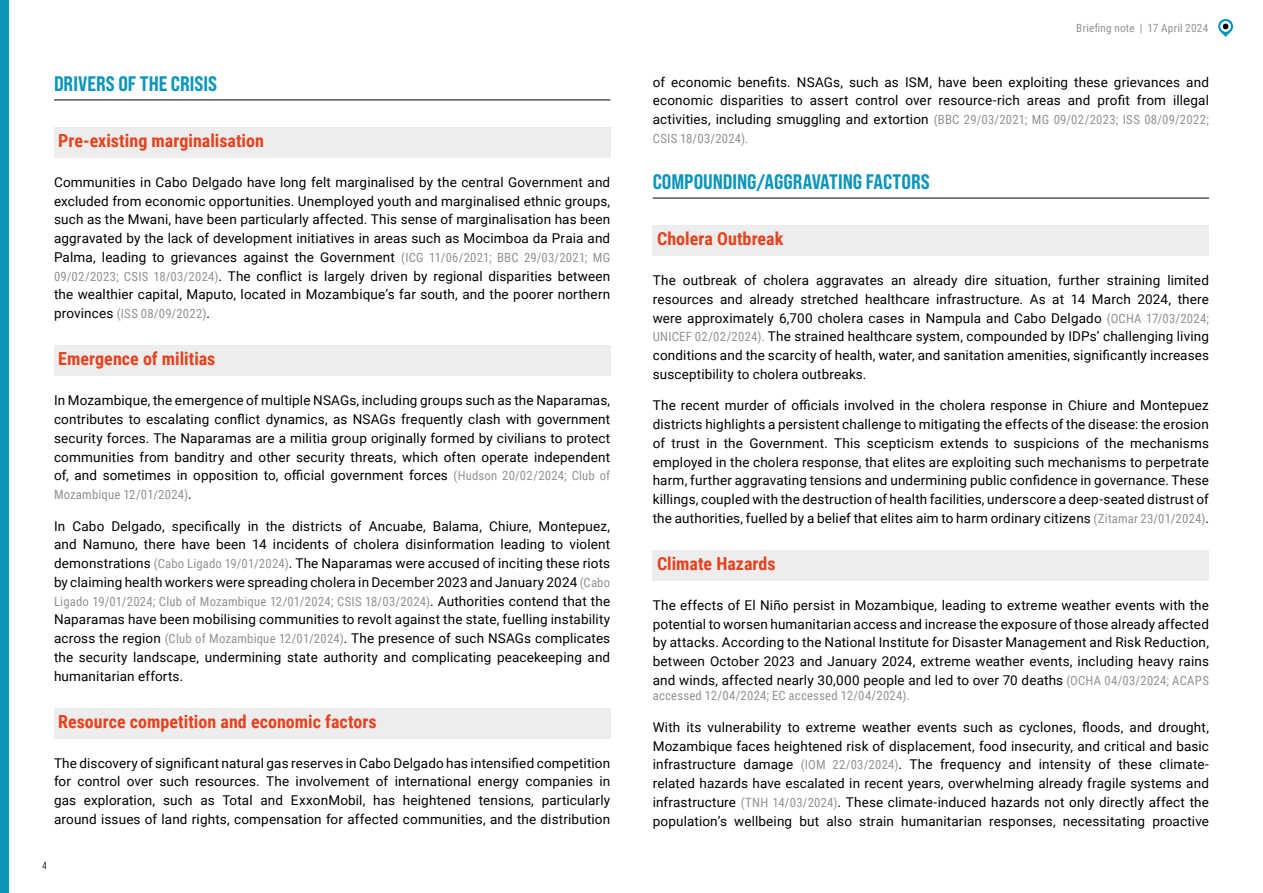
<style>
.page{position:relative;width:1263px;height:893px;background:#fff}
.page>*{position:absolute;margin:0;border:0;box-sizing:border-box;transform-origin:0 0}
.t1{font:21px "Bebas Neue Pro Semi Exp X Bold";color:#0c96ba}
.t2{font:700 18px "Roboto Condensed";color:#e7411d}
.t3{font:13.5px/18.8px "Roboto";letter-spacing:.01em;color:#000;text-align:justify}
.t4{font:12.75px/18.8px "Roboto Condensed";letter-spacing:.015em;color:#929292}
.t5{font:11.25px "Roboto Condensed";letter-spacing:.02em;color:#929292}
.t6{font:10.5px "Bebas Neue Pro Middle";color:#000}
.s1{font-family:"Roboto Condensed";font-size:12.75px;color:#929292}
.s2{font-family:"Roboto";font-size:13.5px;color:#000}
</style>
<div class="page">
<svg style="left:1218px;top:19px;width:15px;height:18px"></svg>
<div style="left:0;top:0;width:9px;height:893px;background:#0c96ba"></div>
<hr style="left:54px;top:100px;width:556px;height:1px;background:#000">
<div style="left:54px;top:127px;width:556px;height:31px;background:#ededed"></div>
<div style="left:54px;top:345px;width:556px;height:31px;background:#ededed"></div>
<div style="left:54px;top:708px;width:556px;height:30px;background:#ededed"></div>
<hr style="left:653px;top:198px;width:556px;height:1px;background:#000">
<div style="left:653px;top:225px;width:556px;height:31px;background:#ededed"></div>
<div style="left:653px;top:550px;width:556px;height:31px;background:#ededed"></div>
<h1 class="t1" style="left:54px;top:71px;width:164px">DRIVERS OF THE CRISIS</h1>
<h2 class="t2" style="left:58px;top:128px;width:207px">Pre-existing marginalisation</h2>
<p class="t3" style="left:54px;top:172px;width:558px">Communities in Cabo Delgado have long felt marginalised by the central Government and excluded from economic opportunities. Unemployed youth and marginalised ethnic groups, such as the Mwani, have been particularly affected. This sense of marginalisation has been aggravated by the lack of development initiatives in areas such as Mocimboa da Praia and Palma, leading to grievances against the Government <span class="s1">(ICG 11/06/2021; BBC 29/03/2021; MG 09/02/2023; CSIS 18/03/2024)</span>. The conflict is largely driven by regional disparities between the wealthier capital, Maputo, located in Mozambique’s far south, and the poorer northern</p>
<p class="t4" style="left:54px;top:304px;width:158px"><span class="s2">provinces</span> (ISS 08/09/2022)<span class="s2">.</span></p>
<h2 class="t2" style="left:58px;top:346px;width:159px">Emergence of militias</h2>
<p class="t3" style="left:54px;top:391px;width:558px">In Mozambique, the emergence of multiple NSAGs, including groups such as the Naparamas, contributes to escalating conflict dynamics, as NSAGs frequently clash with government security forces. The Naparamas are a militia group originally formed by civilians to protect communities from banditry and other security threats, which often operate independent of, and sometimes in opposition to, official government forces <span class="s1">(Hudson 20/02/2024; Club of</span></p>
<p class="t4" style="left:54px;top:485px;width:139px">Mozambique 12/01/2024)<span class="s2">.</span></p>
<p class="t3" style="left:54px;top:516px;width:558px">In Cabo Delgado, specifically in the districts of Ancuabe, Balama, Chiure, Montepuez, and Namuno, there have been 14 incidents of cholera disinformation leading to violent demonstrations <span class="s1">(Cabo Ligado 19/01/2024)</span>. The Naparamas were accused of inciting these riots by claiming health workers were spreading cholera in December 2023 and January 2024 <span class="s1">(Cabo</span></p>
<p class="t4" style="left:54px;top:591px;width:558px">Ligado 19/01/2024; Club of Mozambique 12/01/2024; CSIS 18/03/2024)<span class="s2">. Authorities contend that the</span></p>
<p class="t3" style="left:54px;top:610px;width:558px">Naparamas have been mobilising communities to revolt against the state, fuelling instability across the region <span class="s1">(Club of Mozambique 12/01/2024)</span>. The presence of such NSAGs complicates the security landscape, undermining state authority and complicating peacekeeping and humanitarian efforts.</p>
<h2 class="t2" style="left:58px;top:709px;width:320px">Resource competition and economic factors</h2>
<p class="t3" style="left:54px;top:753px;width:558px">The discovery of significant natural gas reserves in Cabo Delgado has intensified competition for control over such resources. The involvement of international energy companies in gas exploration, such as Total and ExxonMobil, has heightened tensions, particularly around issues of land rights, compensation for affected communities, and the distribution</p>
<p class="t6" style="left:43px;top:859px;width:6px">4</p>
<p class="t5" style="left:1076px;top:20px;width:133px">Briefing note | 17 April 2024</p>
<p class="t3" style="left:653px;top:72px;width:558px">of economic benefits. NSAGs, such as ISM, have been exploiting these grievances and economic disparities to assert control over resource-rich areas and profit from illegal</p>
<p class="t4" style="left:653px;top:110px;width:558px"><span class="s2">activities, including smuggling and extortion</span> (BBC 29/03/2021; MG 09/02/2023; ISS 08/09/2022;<br>CSIS 18/03/2024).</p>
<h1 class="t1" style="left:653px;top:169px;width:279px">COMPOUNDING/AGGRAVATING FACTORS</h1>
<h2 class="t2" style="left:657px;top:226px;width:128px">Cholera Outbreak</h2>
<p class="t3" style="left:653px;top:270px;width:558px">The outbreak of cholera aggravates an already dire situation, further straining limited resources and already stretched healthcare infrastructure. As at 14 March 2024, there were approximately 6,700 cholera cases in Nampula and Cabo Delgado <span class="s1">(OCHA 17/03/2024; UNICEF 02/02/2024).</span> The strained healthcare system, compounded by IDPs’ challenging living conditions and the scarcity of health, water, and sanitation amenities, significantly increases susceptibility to cholera outbreaks.</p>
<p class="t3" style="left:653px;top:396px;width:558px">The recent murder of officials involved in the cholera response in Chiure and Montepuez districts highlights a persistent challenge to mitigating the effects of the disease: the erosion of trust in the Government. This scepticism extends to suspicions of the mechanisms employed in the cholera response, that elites are exploiting such mechanisms to perpetrate harm, further aggravating tensions and undermining public confidence in governance. These killings, coupled with the destruction of health facilities, underscore a deep-seated distrust of the authorities, fuelled by a belief that elites aim to harm ordinary citizens <span class="s1">(Zitamar 23/01/2024)</span>.</p>
<h2 class="t2" style="left:657px;top:551px;width:120px">Climate Hazards</h2>
<p class="t3" style="left:653px;top:595px;width:558px">The effects of El Niño persist in Mozambique, leading to extreme weather events with the potential to worsen humanitarian access and increase the exposure of those already affected by attacks. According to the National Institute for Disaster Management and Risk Reduction, between October 2023 and January 2024, extreme weather events, including heavy rains and winds, affected nearly 30,000 people and led to over 70 deaths <span class="s1">(OCHA 04/03/2024; ACAPS</span></p>
<p class="t4" style="left:653px;top:686px;width:258px">accessed 12/04/2024; EC accessed 12/04/2024).</p>
<p class="t3" style="left:653px;top:717px;width:558px">With its vulnerability to extreme weather events such as cyclones, floods, and drought, Mozambique faces heightened risk of displacement, food insecurity, and critical and basic infrastructure damage <span class="s1">(IOM 22/03/2024)</span>. The frequency and intensity of these climate&shy;related hazards have escalated in recent years, overwhelming already fragile systems and infrastructure <span class="s1">(TNH 14/03/2024)</span>. These climate-induced hazards not only directly affect the population’s wellbeing but also strain humanitarian responses, necessitating proactive</p>
</div>
